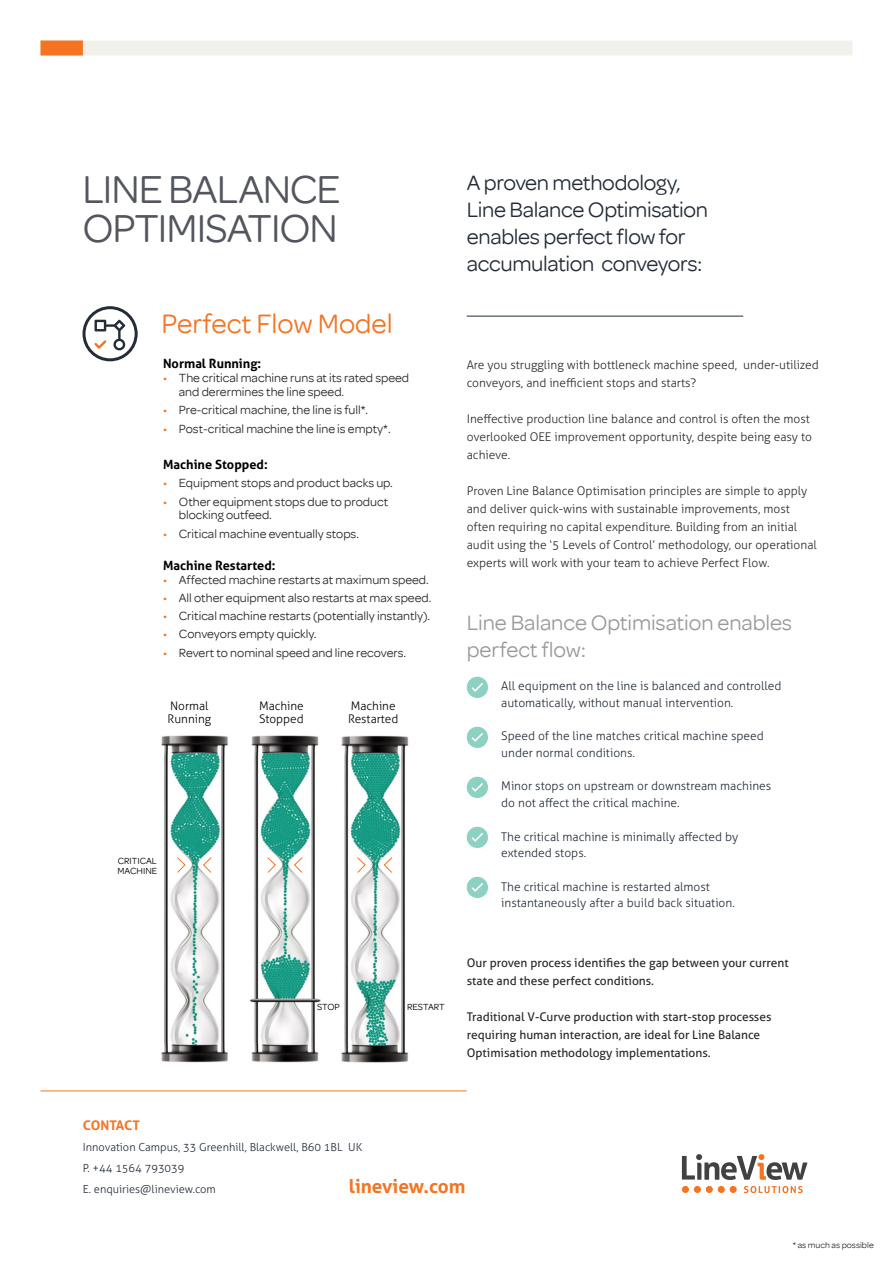
<style>
.page{position:relative;width:893px;height:1263px;background:#fff}
.page>*{position:absolute;margin:0;border:0;box-sizing:border-box;transform-origin:0 0}
.t1{font:42px/39px "Omnes";letter-spacing:-.03em;color:#53555f}
.t2{font:28.8px "Omnes";color:#f47422}
.t3{font:22.5px/27px "Omnes";letter-spacing:-.015em;color:#232c38}
.t4{font:22.5px/27px "Omnes";letter-spacing:-.005em;color:#989a9d}
.t5{font:700 19.05px "Aller";color:#f47422}
.t6{font:700 13.35px "Aller";letter-spacing:-.015em;color:#f47422}
.t7{font:12.75px/13.8px "Omnes";color:#292829}
.t8{font:700 12.75px "Aller";color:#000}
.t9{font:300 12px/18px "Aller";color:#292829}
.t10{font:300 12px/16.5px "Aller";color:#232c38}
.t11{font:12px/18px "Aller";color:#292829}
.t12{font:300 11.85px/13.2px "Aller";color:#000}
.t13{font:300 11.1px/20.9px "Aller";color:#232c38}
.t14{font:9.6px/10.1px "Omnes";color:#000}
.t15{font:9px "Omnes";color:#292829}
.s1{color:#f47422}
</style>
<div class="page">
<img style="left:161px;top:735px;width:248px;height:328px">
<svg style="left:202px;top:856px;width:11px;height:18px"></svg>
<svg style="left:293px;top:856px;width:11px;height:18px"></svg>
<svg style="left:383px;top:856px;width:10px;height:18px"></svg>
<svg style="left:176px;top:856px;width:10px;height:18px"></svg>
<svg style="left:266px;top:856px;width:11px;height:18px"></svg>
<svg style="left:356px;top:856px;width:10px;height:18px"></svg>
<div style="left:40px;top:41px;width:812px;height:15px;background:#f1f1ec"></div>
<hr style="left:40px;top:1090px;width:427px;height:1px;background:#f47422">
<div style="left:40px;top:41px;width:43px;height:15px;background:#f47422"></div>
<svg style="left:682px;top:1154px;width:125px;height:39px"></svg>
<div style="left:467px;top:677px;width:21px;height:21px;background:#8dd1c3;border-radius:50%"></div>
<svg style="left:472px;top:683px;width:11px;height:9px"></svg>
<div style="left:467px;top:727px;width:21px;height:21px;background:#8dd1c3;border-radius:50%"></div>
<svg style="left:472px;top:733px;width:11px;height:9px"></svg>
<div style="left:467px;top:777px;width:21px;height:21px;background:#8dd1c3;border-radius:50%"></div>
<svg style="left:472px;top:783px;width:11px;height:9px"></svg>
<div style="left:467px;top:827px;width:21px;height:21px;background:#8dd1c3;border-radius:50%"></div>
<svg style="left:472px;top:833px;width:11px;height:9px"></svg>
<div style="left:467px;top:877px;width:21px;height:21px;background:#8dd1c3;border-radius:50%"></div>
<svg style="left:472px;top:883px;width:11px;height:9px"></svg>
<hr style="left:467px;top:316px;width:276px;height:1px;background:#232c38">
<svg style="left:94px;top:320px;width:31px;height:31px"></svg>
<div style="left:82px;top:306px;width:56px;height:55px;border:3px solid #232c38;border-radius:50%"></div>
<h1 class="t1" style="left:82px;top:169px;width:260px">LINE BALANCE<br>OPTIMISATION</h1>
<h2 class="t2" style="left:162px;top:307px;width:233px">Perfect Flow Model</h2>
<p class="t8" style="left:163px;top:356px;width:100px">Normal Running:</p>
<p class="t7" style="left:179px;top:371px;width:232px;text-indent:-16px"><span class="s1">•</span> The critical machine runs at its rated speed and derermines the line speed.</p>
<p class="t7" style="left:163px;top:403px;width:207px"><span class="s1">•</span> Pre-critical machine, the line is full*.</p>
<p class="t7" style="left:163px;top:421px;width:229px"><span class="s1">•</span> Post-critical machine the line is empty*.</p>
<p class="t8" style="left:163px;top:457px;width:106px">Machine Stopped:</p>
<p class="t7" style="left:163px;top:476px;width:231px"><span class="s1">•</span> Equipment stops and product backs up.</p>
<p class="t7" style="left:179px;top:494px;width:211px;text-indent:-16px"><span class="s1">•</span> Other equipment stops due to product blocking outfeed.</p>
<p class="t7" style="left:163px;top:527px;width:197px"><span class="s1">•</span> Critical machine eventually stops.</p>
<p class="t8" style="left:163px;top:557px;width:114px">Machine Restarted:</p>
<p class="t7" style="left:163px;top:572px;width:267px"><span class="s1">•</span> Affected machine restarts at maximum speed.</p>
<p class="t7" style="left:163px;top:591px;width:270px"><span class="s1">•</span> All other equipment also restarts at max speed.</p>
<p class="t7" style="left:163px;top:609px;width:269px"><span class="s1">•</span> Critical machine restarts (potentially instantly).</p>
<p class="t7" style="left:163px;top:627px;width:155px"><span class="s1">•</span> Conveyors empty quickly.</p>
<p class="t7" style="left:163px;top:645px;width:245px"><span class="s1">•</span> Revert to nominal speed and line recovers.</p>
<p class="t12" style="left:167px;top:699px;width:45px">Normal<br>Running</p>
<p class="t12" style="left:259px;top:699px;width:46px">Machine<br>Stopped</p>
<p class="t12" style="left:348px;top:699px;width:52px">Machine<br>Restarted</p>
<p class="t14" style="left:117px;top:855px;width:41px">CRITICAL<br>MACHINE</p>
<p class="t14" style="left:317px;top:1002px;width:24px">STOP</p>
<p class="t14" style="left:407px;top:1002px;width:39px">RESTART</p>
<h3 class="t3" style="left:467px;top:169px;width:243px">A proven methodology,<br>Line Balance Optimisation enables perfect flow for accumulation conveyors:</h3>
<p class="t9" style="left:467px;top:356px;width:354px">Are you struggling with bottleneck machine speed, under-utilized conveyors, and inefficient stops and starts?</p>
<p class="t9" style="left:467px;top:410px;width:347px">Ineffective production line balance and control is often the most overlooked OEE improvement opportunity, despite being easy to achieve.</p>
<p class="t9" style="left:467px;top:482px;width:352px">Proven Line Balance Optimisation principles are simple to apply and deliver quick-wins with sustainable improvements, most often requiring no capital expenditure. Building from an initial audit using the ‘5 Levels of Control’ methodology, our operational experts will work with your team to achieve Perfect Flow.</p>
<h3 class="t4" style="left:467px;top:609px;width:327px">Line Balance Optimisation enables perfect flow:</h3>
<p class="t10" style="left:501px;top:678px;width:282px">All equipment on the line is balanced and controlled automatically, without manual intervention.</p>
<p class="t10" style="left:501px;top:728px;width:264px">Speed of the line matches critical machine speed under normal conditions.</p>
<p class="t10" style="left:501px;top:778px;width:271px">Minor stops on upstream or downstream machines do not affect the critical machine.</p>
<p class="t10" style="left:501px;top:828px;width:239px">The critical machine is minimally affected by extended stops.</p>
<p class="t10" style="left:501px;top:878px;width:235px">The critical machine is restarted almost instantaneously after a build back situation.</p>
<p class="t11" style="left:467px;top:954px;width:323px">Our proven process identifies the gap between your current state and these perfect conditions.</p>
<p class="t11" style="left:467px;top:1008px;width:306px">Traditional V-Curve production with start-stop processes requiring human interaction, are ideal for Line Balance<br>Optimisation methodology implementations.</p>
<p class="t6" style="left:83px;top:1117px;width:58px">CONTACT</p>
<p class="t13" style="left:83px;top:1136px;width:281px">Innovation Campus, 33 Greenhill, Blackwell, B60 1BL UK<br>P. +44 1564 793039<br>E. enquiries@lineview.com</p>
<h3 class="t5" style="left:349px;top:1174px;width:118px">lineview.com</h3>
<p class="t15" style="left:793px;top:1240px;width:82px">* as much as possible</p>
</div>
